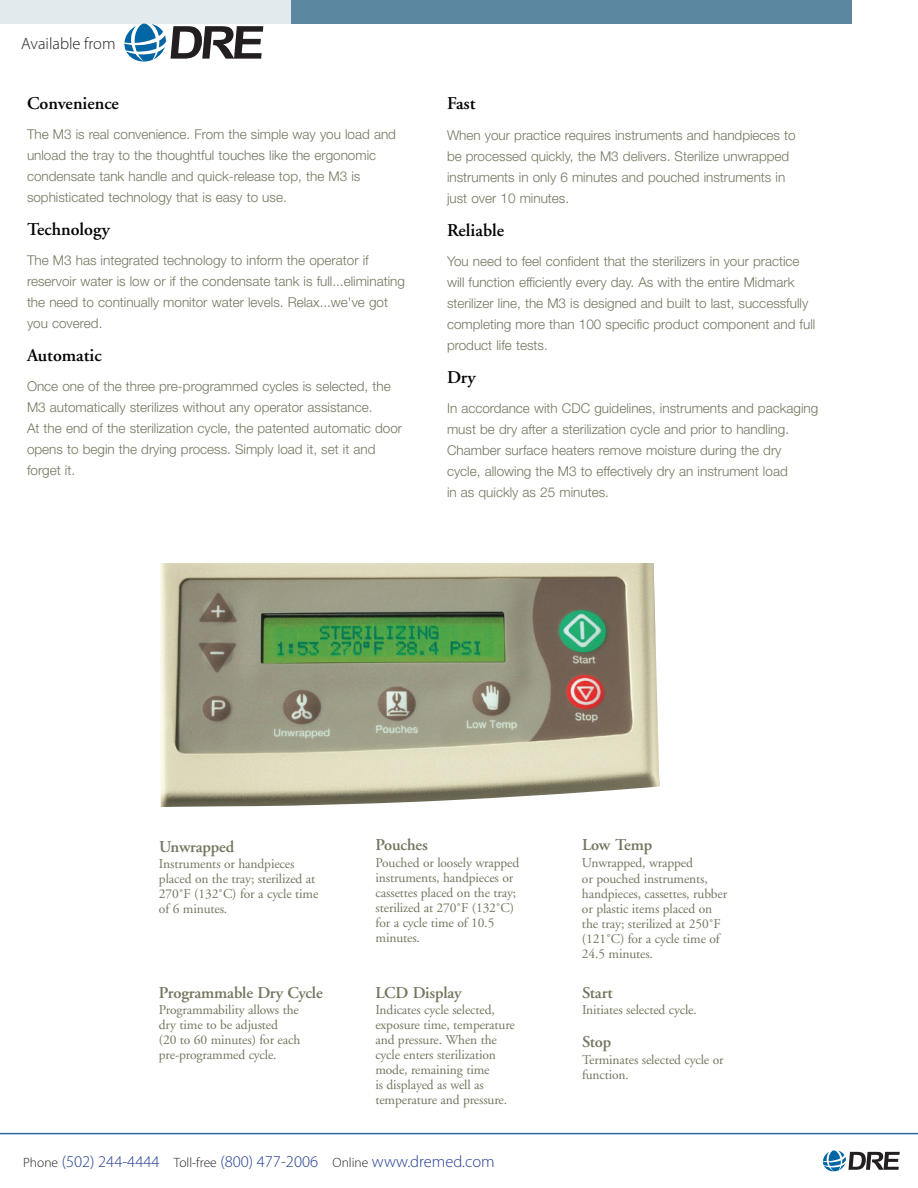
<style>
.page{position:relative;width:918px;height:1188px;background:#fff}
.page>*{position:absolute;margin:0;border:0;box-sizing:border-box;transform-origin:0 0}
.t1{font:600 18px "Adobe Garamond";color:#040503}
.t2{font:600 16.5px "Adobe Garamond";letter-spacing:-.01em;color:#757560}
.t3{font:300 16.5px "Myriad Pro";color:#243e91}
.t4{font:300 16.5px "Myriad Pro";color:#231f20}
.t5{font:300 13.5px/21px "Helvetica Neue";color:#757560}
.t6{font:13.5px/15px "Adobe Garamond";letter-spacing:-.01em;color:#757560}
.s1{font-size:13.5px;color:#231f20}
</style>
<div class="page">
<div style="left:0;top:0;width:851px;height:24px;background:#5c87a1"></div>
<img style="left:160px;top:563px;width:500px;height:244px">
<svg style="left:823px;top:1150px;width:77px;height:21px"></svg>
<hr style="left:0;top:1133px;width:918px;height:1px;background:#2f679b">
<svg style="left:0;top:0;width:291px;height:30px;fill:#e2eaee"></svg>
<svg style="left:124px;top:24px;width:139px;height:38px"></svg>
<p class="t4" style="left:21px;top:34px;width:96px">Available from</p>
<h1 class="t1" style="left:27px;top:94px;width:93px">Convenience</h1>
<p class="t5" style="left:27px;top:124px;width:371px">The M3 is real convenience. From the simple way you load and unload the tray to the thoughtful touches like the ergonomic condensate tank handle and quick-release top, the M3 is sophisticated technology that is easy to use.</p>
<h1 class="t1" style="left:27px;top:220px;width:84px">Technology</h1>
<p class="t5" style="left:27px;top:250px;width:379px">The M3 has integrated technology to inform the operator if reservoir water is low or if the condensate tank is full...eliminating the need to continually monitor water levels. Relax...we've got you covered.</p>
<h1 class="t1" style="left:27px;top:346px;width:76px">Automatic</h1>
<p class="t5" style="left:27px;top:376px;width:377px">Once one of the three pre-programmed cycles is selected, the M3 automatically sterilizes without any operator assistance.<br>At the end of the sterilization cycle, the patented automatic door opens to begin the drying process. Simply load it, set it and forget it.</p>
<h1 class="t1" style="left:447px;top:93px;width:30px">Fast</h1>
<p class="t5" style="left:447px;top:124px;width:350px">When your practice requires instruments and handpieces to be processed quickly, the M3 delivers. Sterilize unwrapped instruments in only 6 minutes and pouched instruments in just over 10 minutes.</p>
<h1 class="t1" style="left:447px;top:220px;width:59px">Reliable</h1>
<p class="t5" style="left:447px;top:251px;width:370px">You need to feel confident that the sterilizers in your practice will function efficiently every day. As with the entire Midmark sterilizer line, the M3 is designed and built to last, successfully completing more than 100 specific product component and full product life tests.</p>
<h1 class="t1" style="left:447px;top:367px;width:30px">Dry</h1>
<p class="t5" style="left:447px;top:398px;width:373px">In accordance with CDC guidelines, instruments and packaging must be dry after a sterilization cycle and prior to handling.<br>Chamber surface heaters remove moisture during the dry cycle, allowing the M3 to effectively dry an instrument load<br>in as quickly as 25 minutes.</p>
<p class="t2" style="left:159px;top:837px;width:77px">Unwrapped</p>
<p class="t6" style="left:159px;top:857px;width:161px">Instruments or handpieces placed on the tray; sterilized at<br>270˚f (132˚C) for a cycle time of 6 minutes.</p>
<p class="t2" style="left:159px;top:984px;width:165px">Programmable Dry Cycle</p>
<p class="t6" style="left:159px;top:1003px;width:143px">Programmability allows the dry time to be adjusted<br>(20 to 60 minutes) for each pre-programmed cycle.</p>
<p class="t2" style="left:376px;top:836px;width:54px">Pouches</p>
<p class="t6" style="left:376px;top:856px;width:145px">Pouched or loosely wrapped instruments, handpieces or cassettes placed on the tray; sterilized at 270˚f (132˚C) for a cycle time of 10.5 minutes.</p>
<p class="t2" style="left:375px;top:984px;width:88px">LCD Display</p>
<p class="t6" style="left:375px;top:1003px;width:141px">Indicates cycle selected, exposure time, temperature and pressure. When the cycle enters sterilization mode, remaining time<br>is displayed as well as temperature and pressure.</p>
<p class="t3" style="left:23px;top:1153px;width:473px"><span class="s1">Phone</span> (502) 244-4444 <span class="s1">Toll-free</span> (800) 477-2006 <span class="s1">Online</span> www.dremed.com</p>
<p class="t2" style="left:582px;top:836px;width:72px">Low Temp</p>
<p class="t6" style="left:582px;top:855px;width:127px;line-height:16.5px">Unwrapped, wrapped<br>or pouched instruments,</p>
<p class="t6" style="left:582px;top:887px;width:147px">handpieces, cassettes, rubber or plastic items placed on the tray; sterilized at 250˚f (121˚C) for a cycle time of<br>24.5 minutes.</p>
<p class="t2" style="left:582px;top:984px;width:32px">Start</p>
<p class="t6" style="left:582px;top:1003px;width:116px">Initiates selected cycle.</p>
<p class="t2" style="left:582px;top:1033px;width:31px">Stop</p>
<p class="t6" style="left:582px;top:1052px;width:143px">Terminates selected cycle or function.</p>
</div>
